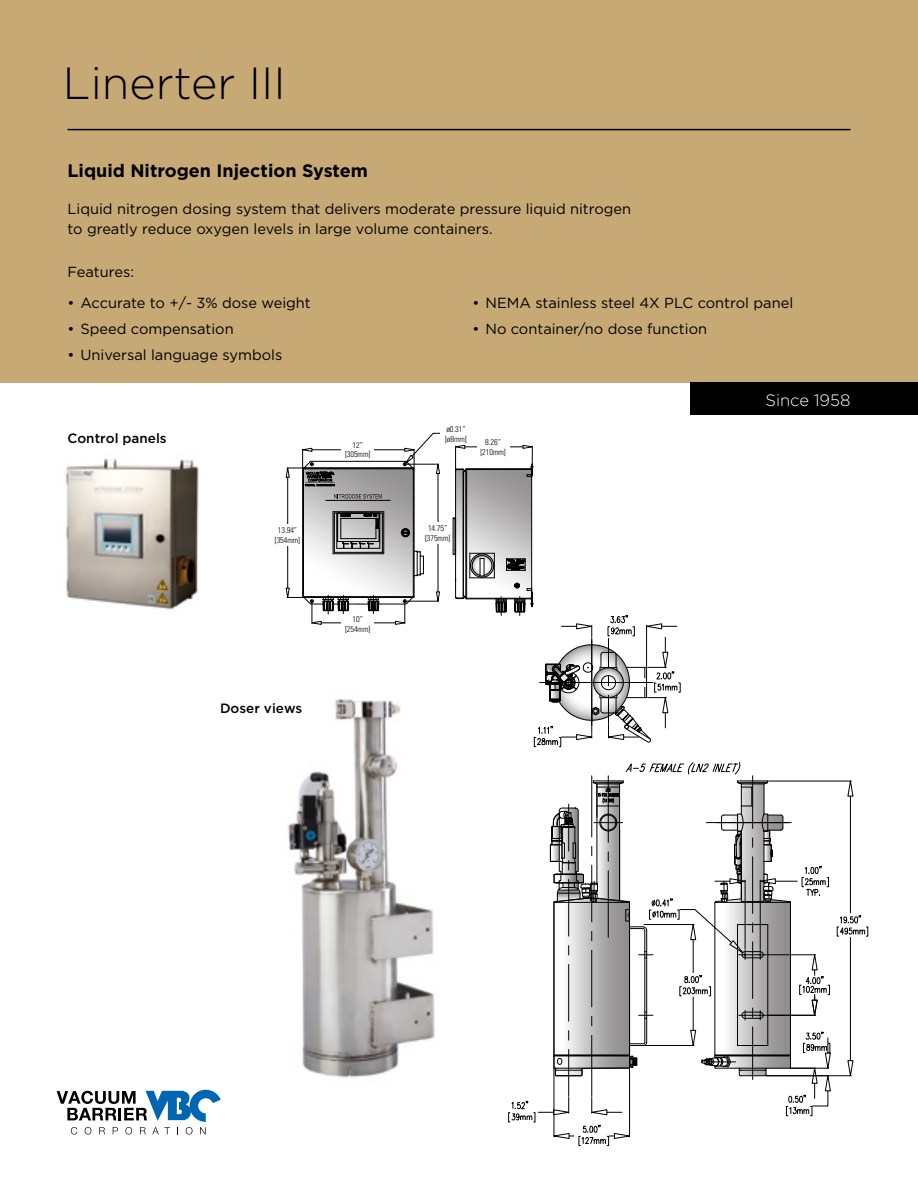
<style>
.page{position:relative;width:918px;height:1188px;background:#fff}
.page>*{position:absolute;margin:0;border:0;box-sizing:border-box;transform-origin:0 0}
.t1{font:300 45px "Gotham";color:#000}
.t2{font:700 18px "Gotham";color:#000}
.t3{font:300 16.5px "Gotham";color:#fff}
.t4{font:14.7px/20.2px "Gotham";color:#000}
.t5{font:500 13.5px "Gotham";color:#000}
.t6{font:300 condensed 8.25px/9.8px "Univers";letter-spacing:-.01em;color:#000;text-align:center}
</style>
<div class="page">
<div style="left:0;top:0;width:918px;height:383px;background:#c7a975"></div>
<hr style="left:766px;top:1075px;width:85px;height:1px;background:#000">
<hr style="left:769px;top:781px;width:82px;height:1px;background:#000">
<hr style="left:850px;top:937px;width:1px;height:124px;background:#000">
<hr style="left:850px;top:796px;width:1px;height:117px;background:#000">
<svg style="left:847px;top:1060px;width:7px;height:17px"></svg>
<svg style="left:847px;top:780px;width:7px;height:17px"></svg>
<svg style="left:837px;top:915px;width:31px;height:22px"></svg>
<svg style="left:508px;top:762px;width:323px;height:384px"></svg>
<svg style="left:285px;top:432px;width:396px;height:315px"></svg>
<hr style="left:326px;top:500px;width:65px;height:1px;background:#000">
<hr style="left:68px;top:129px;width:782px;height:1px;background:#000">
<svg style="left:57px;top:1090px;width:164px;height:45px"></svg>
<div style="left:690px;top:383px;width:228px;height:32px;background:#000"></div>
<img style="left:285px;top:691px;width:161px;height:387px">
<div style="left:341px;top:439px;width:33px;height:21px;background:#fff"></div>
<div style="left:341px;top:614px;width:33px;height:19px;background:#fff"></div>
<div style="left:477px;top:437px;width:33px;height:20px;background:#fff"></div>
<div style="left:440px;top:423px;width:32px;height:21px;background:#fff"></div>
<div style="left:423px;top:522px;width:29px;height:21px;background:#fff"></div>
<div style="left:273px;top:524px;width:29px;height:21px;background:#fff"></div>
<img style="left:65px;top:458px;width:134px;height:152px">
<h1 class="t1" style="left:63px;top:59px;width:225px">Linerter III</h1>
<p class="t2" style="left:68px;top:160px;width:302px">Liquid Nitrogen Injection System</p>
<p class="t4" style="left:68px;top:199px;width:565px">Liquid nitrogen dosing system that delivers moderate pressure liquid nitrogen to greatly reduce oxygen levels in large volume containers.</p>
<p class="t4" style="left:68px;top:262px;width:68px">Features:</p>
<p class="t4" style="left:68px;top:293px;width:245px">• Accurate to +/- 3% dose weight</p>
<p class="t4" style="left:68px;top:319px;width:168px">• Speed compensation</p>
<p class="t4" style="left:68px;top:344px;width:216px">• Universal language symbols</p>
<p class="t4" style="left:472px;top:293px;width:322px">• NEMA stainless steel 4X PLC control panel</p>
<p class="t4" style="left:472px;top:319px;width:236px">• No container/no dose function</p>
<p class="t5" style="left:68px;top:431px;width:101px">Control panels</p>
<p class="t6" style="left:275px;top:525px;width:27px">13.94” [354mm]</p>
<p class="t5" style="left:220px;top:700px;width:84px">Doser views</p>
<p class="t6" style="left:345px;top:440px;width:27px;line-height:9px">12” [305mm]</p>
<p class="t6" style="left:345px;top:614px;width:27px">10” [254mm]</p>
<p class="t6" style="left:445px;top:424px;width:23px;text-align:left">ø0.31” [ø8mm]</p>
<p class="t6" style="left:481px;top:438px;width:27px">8.26” [210mm]</p>
<p class="t6" style="left:425px;top:523px;width:27px">14.75” [375mm]</p>
<p class="t3" style="left:766px;top:391px;width:86px">Since 1958</p>
</div>
